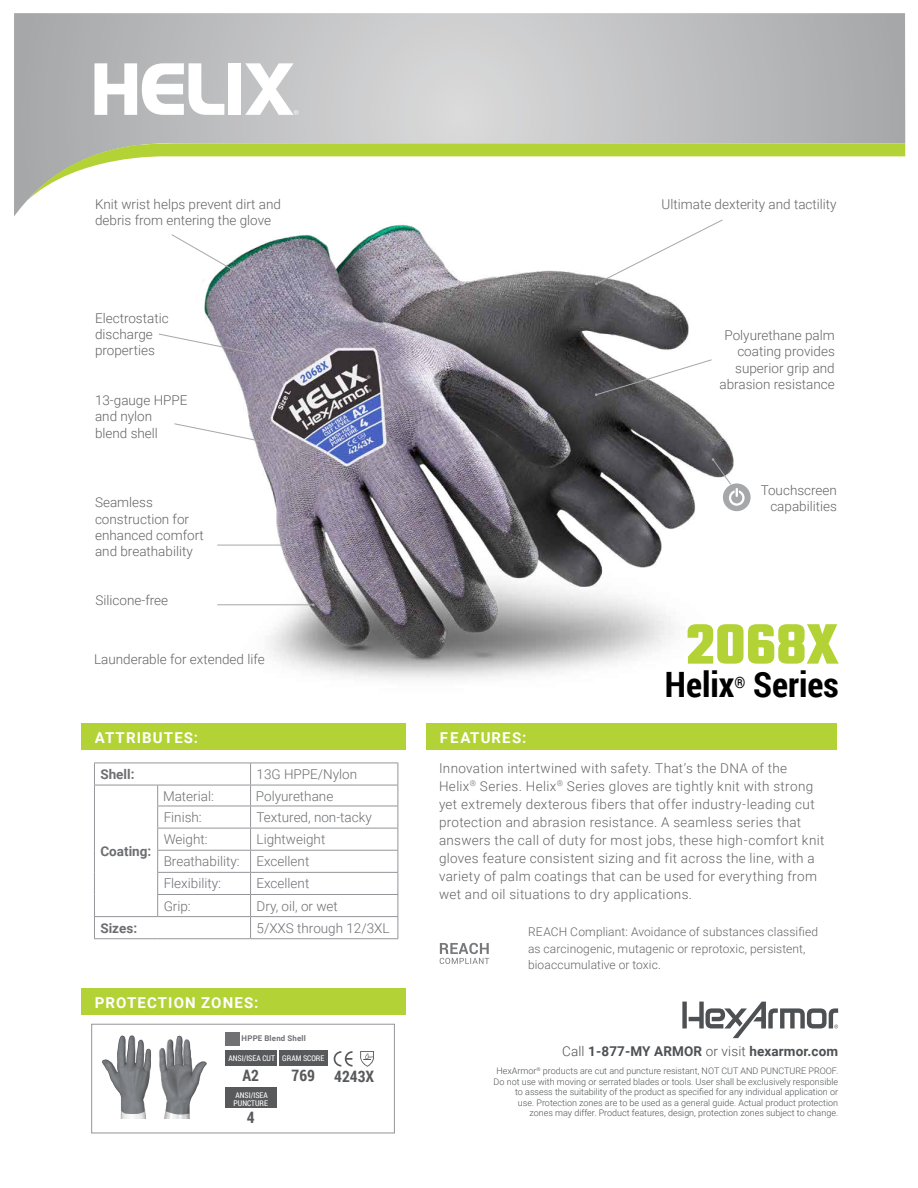
<style>
.page{position:relative;width:918px;height:1188px;background:#fff}
.page>*{position:absolute;margin:0;border:0;box-sizing:border-box;transform-origin:0 0}
.t1{font:700 61.5px "Teko";color:#b3d235}
.t2{font:700 34.95px "Roboto Condensed";color:#000}
.t3{font:700 15.75px "Roboto Condensed";color:#58595b}
.t4{font:700 15px "Roboto";letter-spacing:.075em;color:#fff}
.t5{font:700 15px "Roboto";letter-spacing:.095em;color:#fff}
.t6{font:300 13.5px/16.2px "Roboto";letter-spacing:.015em;color:#636466}
.t7{font:300 13.5px/22.2px "Roboto";color:#6d6e71}
.t8{font:700 13.5px "Roboto";letter-spacing:.01em;color:#4e5153}
.t9{font:700 13.5px "Roboto";color:#6d6e71}
.t10{font:300 12px/16.5px "Roboto";letter-spacing:.01em;color:#636466}
.t11{font:300 9px/10.5px "Roboto";color:#4e5153;text-align:right}
.t12{font:7.8px/7.8px "Roboto Condensed";color:#fff}
.t13{font:700 7.8px "Roboto";letter-spacing:.025em;color:#717073}
.s1{font-weight:300}
</style>
<div class="page">
<img style="left:204px;top:224px;width:546px;height:455px">
<svg style="left:14px;top:13px;width:891px;height:203px;background:#c5c6c7"></svg>
<svg style="left:27px;top:143px;width:878px;height:58px"></svg>
<svg style="left:682px;top:1002px;width:156px;height:36px"></svg>
<div style="left:426px;top:723px;width:411px;height:27px;background:#b3d235"></div>
<svg style="left:94px;top:63px;width:130px;height:52px"></svg>
<div style="left:228px;top:63px;width:13px;height:52px;background:#fff"></div>
<svg style="left:245px;top:63px;width:54px;height:52px"></svg>
<div style="left:81px;top:723px;width:324px;height:27px;background:#b3d235"></div>
<div style="left:81px;top:988px;width:324px;height:27px;background:#b3d235"></div>
<div style="left:91px;top:1024px;width:304px;height:109px;border:1px solid #939598"></div>
<svg style="left:171px;top:234px;width:98px;height:57px"></svg>
<svg style="left:174px;top:423px;width:112px;height:24px"></svg>
<svg style="left:158px;top:333px;width:128px;height:28px"></svg>
<hr style="left:217px;top:545px;width:80px;height:1px;background:#a5a7a8">
<svg style="left:595px;top:219px;width:128px;height:66px"></svg>
<svg style="left:595px;top:359px;width:117px;height:37px"></svg>
<img style="left:120px;top:1114px;width:26px;height:5px">
<img style="left:159px;top:1035px;width:31px;height:84px">
<svg style="left:102px;top:1035px;width:49px;height:79px"></svg>
<svg style="left:160px;top:1036px;width:47px;height:79px"></svg>
<div style="left:225px;top:1032px;width:14px;height:14px;background:#717073"></div>
<hr style="left:94px;top:763px;width:64px;height:1px;background:#939598">
<hr style="left:158px;top:763px;width:93px;height:1px;background:#939598">
<hr style="left:251px;top:763px;width:147px;height:1px;background:#939598">
<hr style="left:94px;top:785px;width:64px;height:1px;background:#939598">
<hr style="left:158px;top:785px;width:93px;height:1px;background:#939598">
<hr style="left:251px;top:785px;width:147px;height:1px;background:#939598">
<hr style="left:157px;top:806px;width:94px;height:1px;background:#939598">
<hr style="left:251px;top:806px;width:147px;height:1px;background:#939598">
<hr style="left:157px;top:828px;width:94px;height:1px;background:#939598">
<hr style="left:251px;top:828px;width:147px;height:1px;background:#939598">
<hr style="left:157px;top:850px;width:94px;height:1px;background:#939598">
<hr style="left:251px;top:850px;width:147px;height:1px;background:#939598">
<hr style="left:157px;top:872px;width:94px;height:1px;background:#939598">
<hr style="left:251px;top:872px;width:147px;height:1px;background:#939598">
<hr style="left:157px;top:894px;width:94px;height:1px;background:#939598">
<svg style="left:157px;top:785px;width:1px;height:131px"></svg>
<hr style="left:251px;top:894px;width:147px;height:1px;background:#939598">
<hr style="left:94px;top:916px;width:64px;height:1px;background:#939598">
<svg style="left:94px;top:763px;width:1px;height:175px"></svg>
<hr style="left:158px;top:916px;width:93px;height:1px;background:#939598">
<hr style="left:251px;top:916px;width:147px;height:1px;background:#939598">
<svg style="left:250px;top:763px;width:1px;height:175px"></svg>
<svg style="left:398px;top:763px;width:1px;height:175px"></svg>
<hr style="left:94px;top:938px;width:64px;height:1px;background:#939598">
<hr style="left:158px;top:938px;width:93px;height:1px;background:#939598">
<hr style="left:251px;top:938px;width:147px;height:1px;background:#939598">
<hr style="left:217px;top:604px;width:96px;height:1px;background:#a5a7a8">
<svg style="left:440px;top:943px;width:49px;height:21px"></svg>
<div style="left:723px;top:483px;width:28px;height:28px;background:#a5a7a8;border-radius:50%"></div>
<svg style="left:712px;top:458px;width:33px;height:48px"></svg>
<div style="left:225px;top:1087px;width:51px;height:21px;background:#58595b"></div>
<svg style="left:334px;top:1051px;width:19px;height:16px"></svg>
<svg style="left:360px;top:1051px;width:14px;height:16px"></svg>
<div style="left:225px;top:1050px;width:51px;height:16px;background:#58595b"></div>
<div style="left:279px;top:1050px;width:49px;height:16px;background:#58595b"></div>
<p class="t6" style="left:95px;top:196px;width:188px">Knit wrist helps prevent dirt and debris from entering the glove</p>
<p class="t6" style="left:95px;top:310px;width:75px">Electrostatic discharge properties</p>
<p class="t6" style="left:95px;top:392px;width:94px">13-gauge HPPE and nylon blend shell</p>
<p class="t6" style="left:95px;top:494px;width:110px">Seamless construction for enhanced comfort and breathability</p>
<p class="t6" style="left:96px;top:591px;width:74px">Silicone-free</p>
<p class="t6" style="left:94px;top:650px;width:172px">Launderable for extended life</p>
<p class="t4" style="left:95px;top:727px;width:105px">ATTRIBUTES:</p>
<p class="t9" style="left:100px;top:765px;width:36px">Shell:</p>
<p class="t7" style="left:257px;top:763px;width:102px">13G HPPE/Nylon</p>
<p class="t9" style="left:100px;top:842px;width:52px">Coating:</p>
<p class="t7" style="left:163px;top:784px;width:52px">Material:</p>
<p class="t7" style="left:256px;top:784px;width:79px">Polyurethane</p>
<p class="t7" style="left:164px;top:806px;width:40px">Finish:</p>
<p class="t7" style="left:257px;top:806px;width:117px">Textured, non-tacky</p>
<p class="t7" style="left:164px;top:828px;width:45px">Weight:</p>
<p class="t7" style="left:164px;top:828px;width:163px;text-indent:93px">Lightweight<br>Breathability: Excellent<br>Flexibility:</p>
<p class="t7" style="left:257px;top:872px;width:54px">Excellent</p>
<p class="t7" style="left:164px;top:894px;width:29px">Grip:</p>
<p class="t7" style="left:257px;top:894px;width:83px">Dry, oil, or wet</p>
<p class="t6" style="left:662px;top:196px;width:177px">Ultimate dexterity and tactility</p>
<p class="t6" style="left:720px;top:327px;width:117px;text-align:right">Polyurethane palm coating provides superior grip and abrasion resistance</p>
<p class="t6" style="left:761px;top:481px;width:78px;text-align:right">Touchscreen capabilities</p>
<p class="t5" style="left:440px;top:727px;width:88px">FEATURES:</p>
<h1 class="t1" style="left:686px;top:605px;width:154px">2068X</h1>
<h2 class="t2" style="left:665px;top:660px;width:175px">Helix<sup>®</sup> Series</h2>
<p class="t6" style="left:439px;top:758px;width:387px;line-height:18px">Innovation intertwined with safety. That’s the DNA of the Helix<sup>®</sup> Series. Helix<sup>®</sup> Series gloves are tightly knit with strong yet extremely dexterous fibers that offer industry-leading cut protection and abrasion resistance. A seamless series that answers the call of duty for most jobs, these high-comfort knit gloves feature consistent sizing and fit across the line, with a variety of palm coatings that can be used for everything from wet and oil situations to dry applications.</p>
<p class="t9" style="left:100px;top:918px;width:38px">Sizes:</p>
<p class="t7" style="left:257px;top:916px;width:135px">5/XXS through 12/3XL</p>
<p class="t10" style="left:528px;top:923px;width:292px">REACH Compliant: Avoidance of substances classified as carcinogenic, mutagenic or reprotoxic, persistent, bioaccumulative or toxic.</p>
<p class="t4" style="left:95px;top:992px;width:165px">PROTECTION ZONES:</p>
<p class="t13" style="left:242px;top:1033px;width:66px">HPPE Blend Shell</p>
<p class="t12" style="left:228px;top:1054px;width:97px">ANSI/ISEA CUT GRAM SCORE</p>
<p class="t3" style="left:243px;top:1065px;width:18px">A2</p>
<p class="t3" style="left:292px;top:1065px;width:25px">769</p>
<p class="t12" style="left:234px;top:1091px;width:36px">ANSI/ISEA<br>PUNCTURE</p>
<p class="t3" style="left:247px;top:1106px;width:9px">4</p>
<p class="t3" style="left:334px;top:1065px;width:42px">4243X</p>
<p class="t8" style="left:562px;top:1042px;width:277px"><span class="s1">Call</span> 1-877-MY ARMOR <span class="s1">or visit</span> hexarmor.com</p>
<p class="t11" style="left:494px;top:1065px;width:346px">HexArmor<sup>®</sup> products are cut and puncture resistant, NOT CUT AND PUNCTURE PROOF.<br>Do not use with moving or serrated blades or tools. User shall be exclusively responsible to assess the suitability of the product as specified for any individual application or<br>use. Protection zones are to be used as a general guide. Actual product protection zones may differ. Product features, design, protection zones subject to change.</p>
</div>
